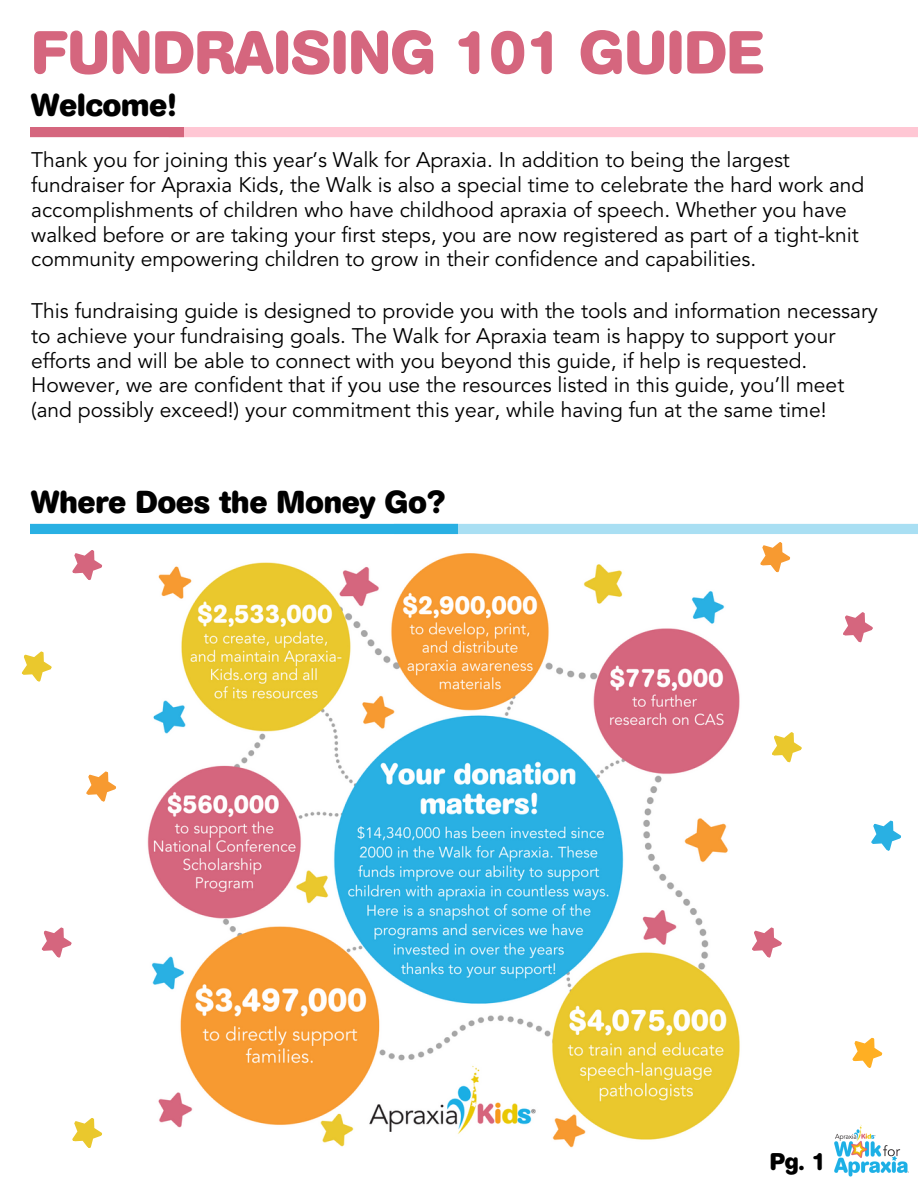
<style>
.page{position:relative;width:918px;height:1188px;background:#fff}
.page>*{position:absolute;margin:0;border:0;box-sizing:border-box;transform-origin:0 0}
.t1{font:700 60px "AG Book Rounded";color:#d5667e}
.t2{font:700 31.5px "AG Book Rounded";color:#000}
.t3{font:700 24px "AG Book Rounded";color:#000}
.t4{font:21px/24.8px "Avenir LT Std";color:#000}
</style>
<div class="page">
<svg style="left:21px;top:651px;width:31px;height:31px"></svg>
<svg style="left:86px;top:771px;width:30px;height:31px"></svg>
<svg style="left:41px;top:927px;width:31px;height:31px"></svg>
<svg style="left:72px;top:1118px;width:30px;height:30px"></svg>
<svg style="left:843px;top:612px;width:30px;height:31px"></svg>
<svg style="left:772px;top:732px;width:30px;height:31px"></svg>
<svg style="left:871px;top:820px;width:30px;height:31px"></svg>
<svg style="left:752px;top:927px;width:30px;height:31px"></svg>
<svg style="left:852px;top:1037px;width:31px;height:31px"></svg>
<svg style="left:30px;top:524px;width:888px;height:56px"></svg>
<svg style="left:30px;top:127px;width:888px;height:10px;background:#f7b6c5"></svg>
<img style="left:834px;top:1124px;width:75px;height:53px">
<img style="left:146px;top:551px;width:598px;height:597px">
<h1 class="t1" style="left:31px;top:18px;width:733px">FUNDRAISING 101 GUIDE</h1>
<h2 class="t2" style="left:31px;top:87px;width:146px">Welcome!</h2>
<p class="t4" style="left:31px;top:150px;width:835px">Thank you for joining this year’s Walk for Apraxia. In addition to being the largest fundraiser for Apraxia Kids, the Walk is also a special time to celebrate the hard work and accomplishments of children who have childhood apraxia of speech. Whether you have walked before or are taking your first steps, you are now registered as part of a tight-knit community empowering children to grow in their confidence and capabilities.</p>
<p class="t4" style="left:31px;top:300px;width:848px">This fundraising guide is designed to provide you with the tools and information necessary to achieve your fundraising goals. The Walk for Apraxia team is happy to support your efforts and will be able to connect with you beyond this guide, if help is requested.<br>However, we are confident that if you use the resources listed in this guide, you’ll meet (and possibly exceed!) your commitment this year, while having fun at the same time!</p>
<h2 class="t2" style="left:31px;top:484px;width:415px">Where Does the Money Go?</h2>
<p class="t3" style="left:770px;top:1147px;width:57px">Pg. 1</p>
</div>
